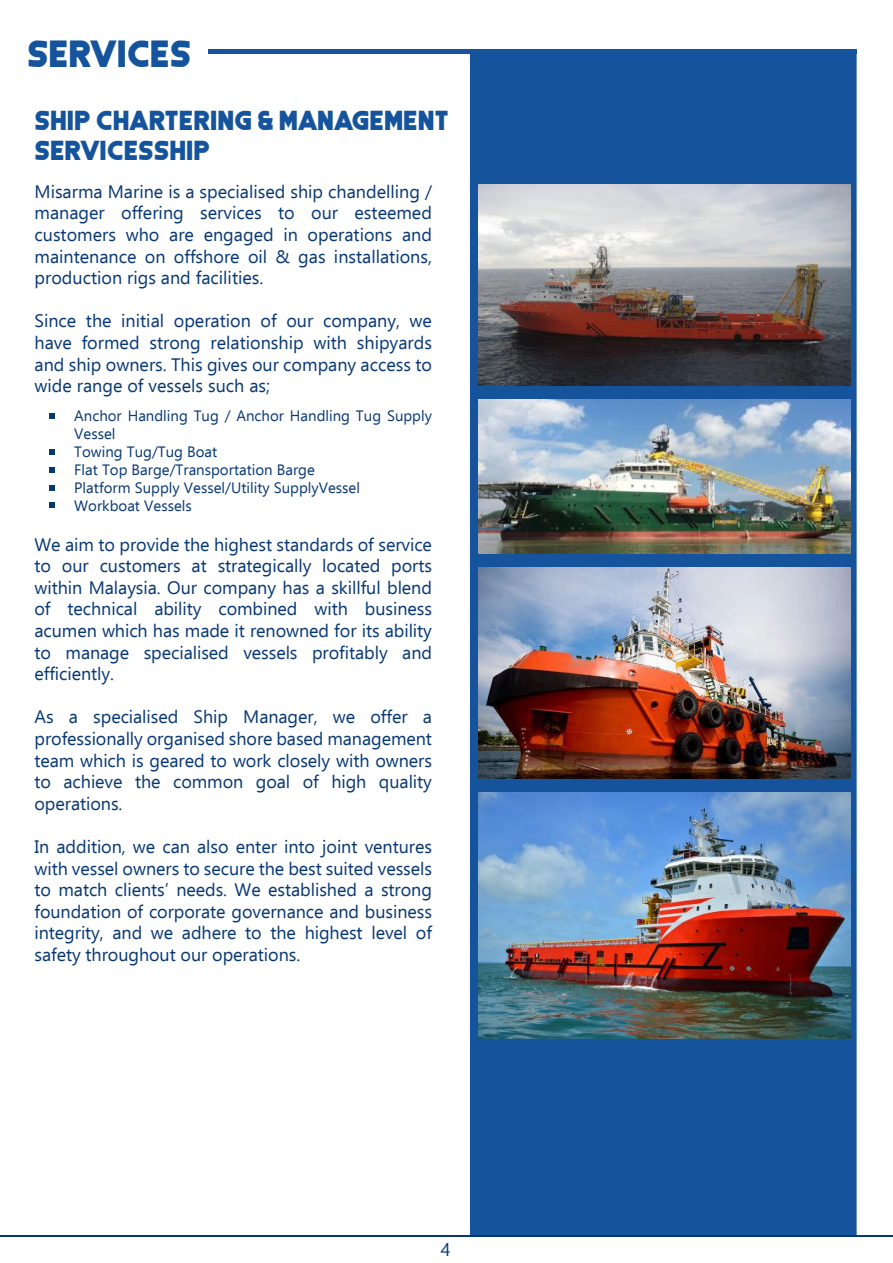
<style>
.page{position:relative;width:893px;height:1263px;background:#fff}
.page>*{position:absolute;margin:0;border:0;box-sizing:border-box;transform-origin:0 0}
.t1{font:33.9px "Coral Colour";color:#15549c}
.t2{font:24.6px/29.5px "Coral Colour";color:#15549c}
.t3{font:18px/21.6px "Ebrima";letter-spacing:-.005em;color:#083874;text-align:justify}
.t4{font:15px/18px "Ebrima";color:#083874}
</style>
<div class="page">
<div style="left:470px;top:52px;width:387px;height:1184px;background:#15549c"></div>
<hr style="left:208px;top:50px;width:649px;height:4px;background:#15549c">
<hr style="left:0;top:1235px;width:893px;height:2px;background:#083874">
<svg style="left:50px;top:413px;width:5px;height:6px"></svg>
<svg style="left:50px;top:449px;width:5px;height:6px"></svg>
<svg style="left:50px;top:468px;width:5px;height:5px"></svg>
<svg style="left:50px;top:485px;width:5px;height:6px"></svg>
<svg style="left:50px;top:502px;width:5px;height:6px"></svg>
<img style="left:479px;top:399px;width:371px;height:155px">
<img style="left:479px;top:184px;width:371px;height:202px">
<img style="left:479px;top:567px;width:371px;height:212px">
<img style="left:479px;top:793px;width:371px;height:246px">
<h1 class="t1" style="left:27px;top:38px;width:166px">SERVICES</h1>
<h2 class="t2" style="left:34px;top:106px;width:416px">SHIP CHARTERING &amp; MANAGEMENT<br>SERVICESSHIP</h2>
<p class="t3" style="left:35px;top:180px;width:399px">Misarma Marine is a specialised ship chandelling / manager offering services to our esteemed customers who are engaged in operations and maintenance on offshore oil &amp; gas installations, production rigs and facilities.</p>
<p class="t3" style="left:35px;top:310px;width:399px">Since the initial operation of our company, we have formed strong relationship with shipyards and ship owners. This gives our company access to wide range of vessels such as;</p>
<p class="t4" style="left:74px;top:406px;width:359px">Anchor Handling Tug / Anchor Handling Tug Supply<br>Vessel<br>Towing Tug/Tug Boat<br>Flat Top Barge/Transportation Barge<br>Platform Supply Vessel/Utility SupplyVessel<br>Workboat Vessels</p>
<p class="t3" style="left:35px;top:533px;width:399px">We aim to provide the highest standards of service to our customers at strategically located ports within Malaysia. Our company has a skillful blend of technical ability combined with business acumen which has made it renowned for its ability to manage specialised vessels profitably and efficiently.</p>
<p class="t3" style="left:35px;top:706px;width:399px">As a specialised Ship Manager, we offer a professionally organised shore based management team which is geared to work closely with owners to achieve the common goal of high quality operations.</p>
<p class="t3" style="left:35px;top:835px;width:399px">In addition, we can also enter into joint ventures with vessel owners to secure the best suited vessels to match clients’ needs. We established a strong foundation of corporate governance and business integrity, and we adhere to the highest level of safety throughout our operations.</p>
<p class="t3" style="left:441px;top:1238px;width:11px">4</p>
</div>
